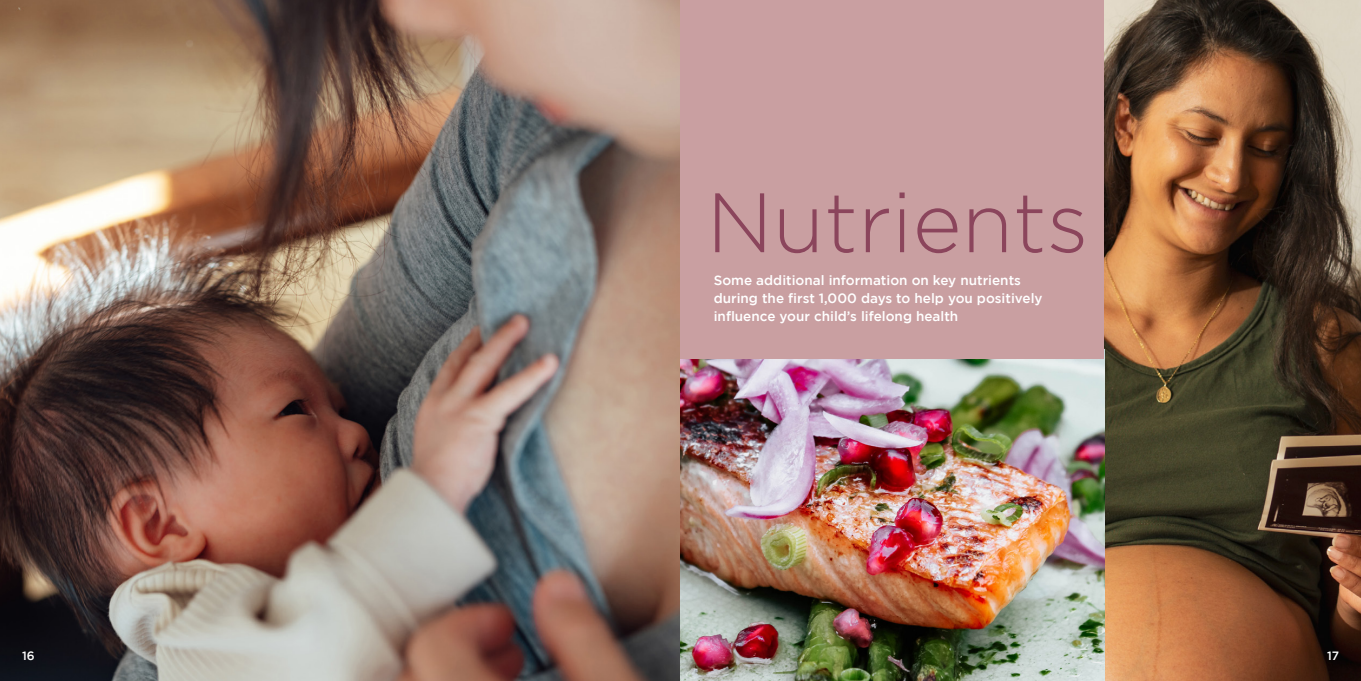
<style>
.page{position:relative;width:1361px;height:681px;background:#fff}
.page>*{position:absolute;margin:0;border:0;box-sizing:border-box;transform-origin:0 0}
.t1{font:300 84px "Gotham";color:#8b455c}
.t2{font:500 13.5px/18px "Gotham";color:#fff}
.t3{font:500 12px "Gotham";color:#fff}
</style>
<div class="page">
<img style="left:0;top:0;width:680px;height:680px">
<img style="left:1104px;top:0;width:257px;height:680px">
<img style="left:680px;top:358px;width:424px;height:322px">
<div style="left:680px;top:0;width:424px;height:358px;background:#c99fa1"></div>
<h1 class="t1" style="left:706px;top:177px;width:383px">Nutrients</h1>
<p class="t2" style="left:714px;top:271px;width:330px">Some additional information on key nutrients during the first 1,000 days to help you positively influence your child’s lifelong health</p>
<p class="t3" style="left:22px;top:648px;width:14px">16</p>
<p class="t3" style="left:1327px;top:648px;width:14px">17</p>
</div>
